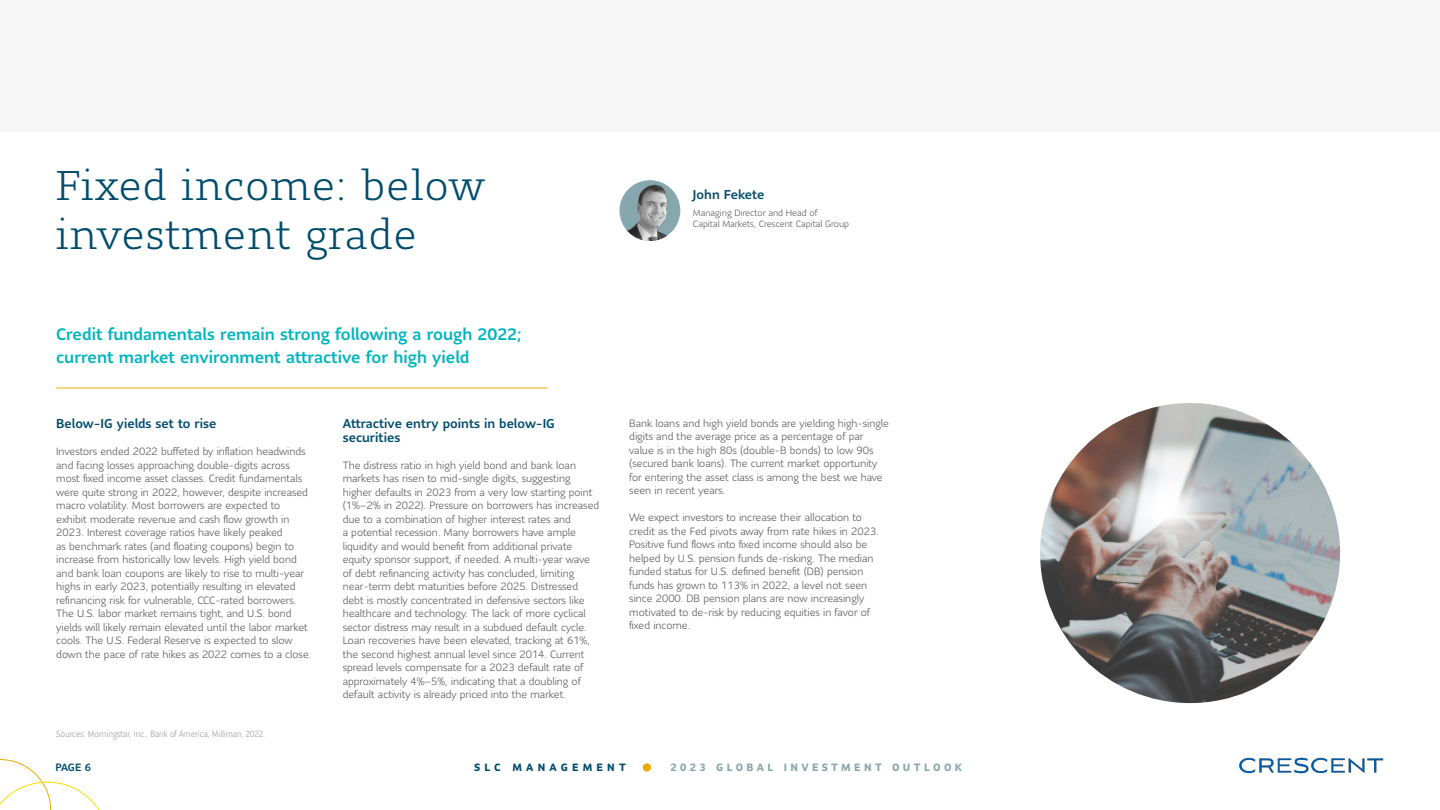
<style>
.page{position:relative;width:1440px;height:810px;background:#fff}
.page>*{position:absolute;margin:0;border:0;box-sizing:border-box;transform-origin:0 0}
.Serif_Light_55_65_Bl{font:300 41.25px/48.8px "Sun Life Serif";letter-spacing:.03em;color:#004c6c}
.Sans_Med_22_30_Light{font:500 16.5px/22.5px "Sun Life Sans";color:#00b4bd}
.Sans_Med_17_18_Blue{font:500 12.75px/13.5px "Sun Life Sans";color:#004c6c}
.Paragraph{font:300 10.5px/13.5px "Sun Life Sans";color:#555}
.t1{font:700 10.5px "Sun Life Sans";letter-spacing:.325em;color:#86a7ad}
.t2{font:700 10.5px "Sun Life Sans";letter-spacing:.4em;color:#004c6c}
.t3{font:500 10.5px "Sun Life Sans";color:#004c6c}
.Sans_Light_12_25_Gre{font:300 9px/11.2px "Sun Life Sans";color:#555}
.Notes___Sources{font:300 9px "Sun Life Sans Condensed";color:#9a9a9a}
</style>
<div class="page">
<svg style="left:0;top:759px;width:100px;height:51px"></svg>
<div style="left:0;top:0;width:1440px;height:131px;background:#f6f6f6"></div>
<div style="left:643px;top:763px;width:8px;height:9px;background:#eaab00;border-radius:50%"></div>
<img style="left:1040px;top:403px;width:300px;height:300px;border-radius:150px">
<div style="left:619px;top:180px;width:61px;height:61px;background:#86a7ad;border-radius:50%"></div>
<img style="left:619px;top:184px;width:55px;height:57px">
<hr style="left:56px;top:388px;width:492px;height:1px;background:#eaab00">
<img style="left:1239px;top:757px;width:145px;height:16px">
<h2 class="Serif_Light_55_65_Bl" style="left:56px;top:160px;width:431px">Fixed income: below investment grade</h2>
<p class="Sans_Med_22_30_Light" style="left:56px;top:323px;width:467px">Credit fundamentals remain strong following a rough 2022; current market environment attractive for high yield</p>
<h3 class="Sans_Med_17_18_Blue" style="left:56px;top:417px;width:162px">Below-IG yields set to rise</h3>
<p class="Paragraph" style="left:56px;top:445px;width:257px">Investors ended 2022 buffeted by inflation headwinds and facing losses approaching double-digits across most fixed income asset classes. Credit fundamentals were quite strong in 2022, however, despite increased macro volatility. Most borrowers are expected to exhibit moderate revenue and cash flow growth in 2023. Interest coverage ratios have likely peaked<br>as benchmark rates (and floating coupons) begin to increase from historically low levels. High yield bond and bank loan coupons are likely to rise to multi-year highs in early 2023, potentially resulting in elevated refinancing risk for vulnerable, CCC-rated borrowers.<br>The U.S. labor market remains tight, and U.S. bond yields will likely remain elevated until the labor market cools. The U.S. Federal Reserve is expected to slow down the pace of rate hikes as 2022 comes to a close.</p>
<p class="Notes___Sources" style="left:56px;top:728px;width:210px">Sources: Morningstar, Inc., Bank of America, Milliman, 2022.</p>
<h3 class="Sans_Med_17_18_Blue" style="left:343px;top:417px;width:214px">Attractive entry points in below-IG securities</h3>
<p class="Paragraph" style="left:343px;top:458px;width:258px">The distress ratio in high yield bond and bank loan markets has risen to mid-single digits, suggesting higher defaults in 2023 from a very low starting point (1%–2% in 2022). Pressure on borrowers has increased due to a combination of higher interest rates and<br>a potential recession. Many borrowers have ample liquidity and would benefit from additional private equity sponsor support, if needed. A multi-year wave of debt refinancing activity has concluded, limiting near-term debt maturities before 2025. Distressed debt is mostly concentrated in defensive sectors like healthcare and technology. The lack of more cyclical sector distress may result in a subdued default cycle.<br>Loan recoveries have been elevated, tracking at 61%, the second highest annual level since 2014. Current spread levels compensate for a 2023 default rate of approximately 4%–5%, indicating that a doubling of default activity is already priced into the market.</p>
<p class="Sans_Med_17_18_Blue" style="left:693px;top:188px;width:73px">John Fekete</p>
<p class="Sans_Light_12_25_Gre" style="left:693px;top:207px;width:158px">Managing Director and Head of<br>Capital Markets, Crescent Capital Group</p>
<p class="Paragraph" style="left:629px;top:416px;width:261px">Bank loans and high yield bonds are yielding high-single digits and the average price as a percentage of par value is in the high 80s (double-B bonds) to low 90s (secured bank loans). The current market opportunity for entering the asset class is among the best we have seen in recent years.</p>
<p class="Paragraph" style="left:629px;top:510px;width:251px">We expect investors to increase their allocation to credit as the Fed pivots away from rate hikes in 2023.<br>Positive fund flows into fixed income should also be helped by U.S. pension funds de-risking. The median funded status for U.S. defined benefit (DB) pension funds has grown to 113% in 2022, a level not seen since 2000. DB pension plans are now increasingly motivated to de-risk by reducing equities in favor of fixed income.</p>
<p class="t3" style="left:56px;top:761px;width:37px">PAGE 6</p>
<p class="t2" style="left:474px;top:761px;width:153px">SLC MANAGEMENT</p>
<p class="t1" style="left:670px;top:761px;width:293px">2023 GLOBAL INVESTMENT OUTLOOK</p>
</div>
